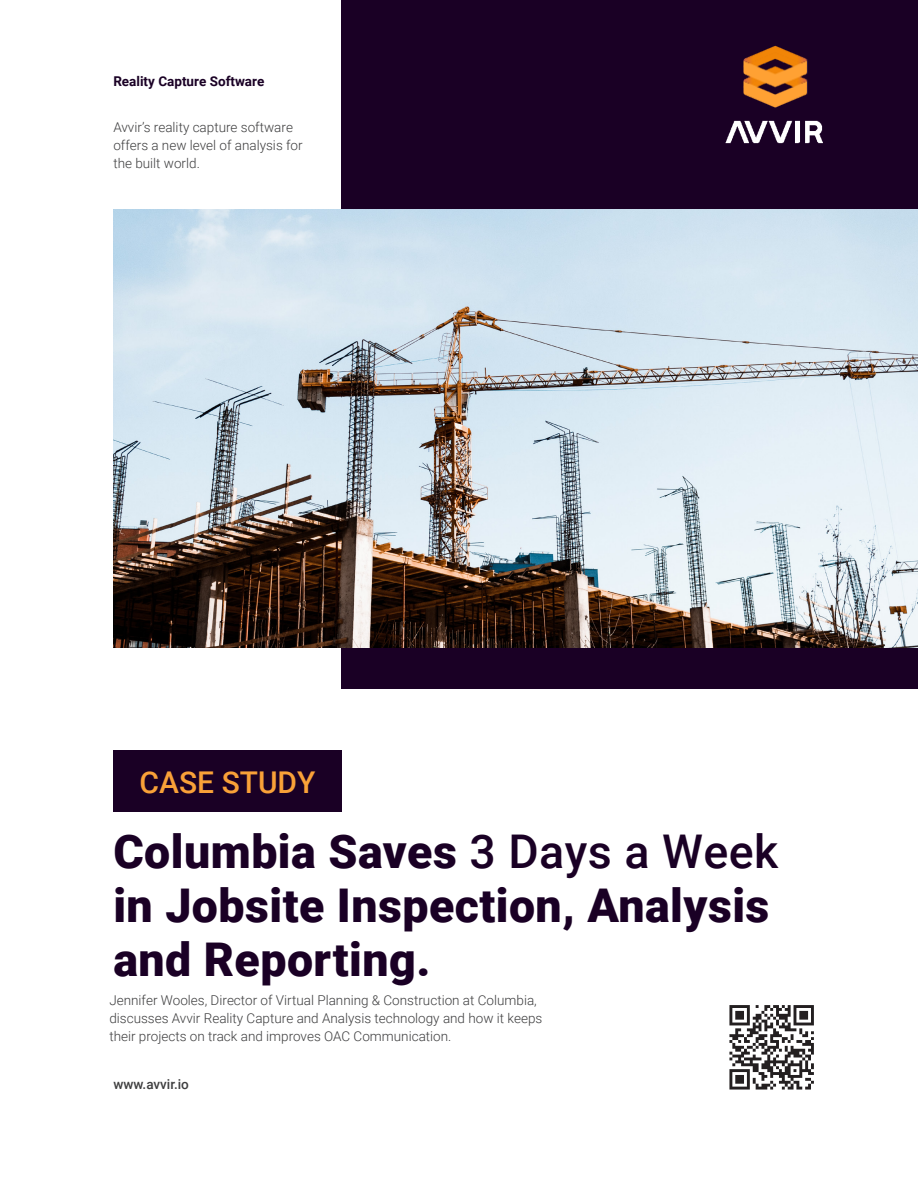
<style>
.page{position:relative;width:918px;height:1188px;background:#fff}
.page>*{position:absolute;margin:0;border:0;box-sizing:border-box;transform-origin:0 0}
.Body_Text_White{font:900 46.5px/54px "Roboto";letter-spacing:.01em;color:#1a0025}
.Body_Text_White-2{font:500 30px "Roboto";color:#f9a138}
.Sub_Info_Black{font:300 13.5px/18px "Roboto";color:#3e3e3f}
.Hilite_Text{font:700 13.5px "Roboto";color:#1a0025}
.t1{font:500 13.5px "Roboto";color:#3e3e3f}
.s1{font-weight:500}
</style>
<div class="page">
<div style="left:342px;top:0;width:576px;height:688px;background:#1a0025"></div>
<img style="left:113px;top:209px;width:805px;height:439px">
<svg style="left:729px;top:1005px;width:85px;height:85px"></svg>
<div style="left:113px;top:750px;width:229px;height:62px;background:#1a0025"></div>
<img style="left:744px;top:45px;width:64px;height:63px">
<img style="left:725px;top:120px;width:98px;height:24px">
<p class="Hilite_Text" style="left:113px;top:72px;width:153px">Reality Capture Software</p>
<p class="Sub_Info_Black" style="left:113px;top:118px;width:191px">Avvir’s reality capture software offers a new level of analysis for the built world.</p>
<p class="Body_Text_White-2" style="left:140px;top:761px;width:177px">CASE STUDY</p>
<p class="Body_Text_White" style="left:113px;top:823px;width:667px">Columbia Saves <span class="s1">3 Days a Week </span>in Jobsite Inspection, Analysis and Reporting.</p>
<p class="Sub_Info_Black" style="left:109px;top:991px;width:435px">Jennifer Wooles, Director of Virtual Planning &amp; Construction at Columbia, discusses Avvir Reality Capture and Analysis technology and how it keeps their projects on track and improves OAC Communication.</p>
<p class="t1" style="left:113px;top:1075px;width:77px">www.avvir.io</p>
</div>
